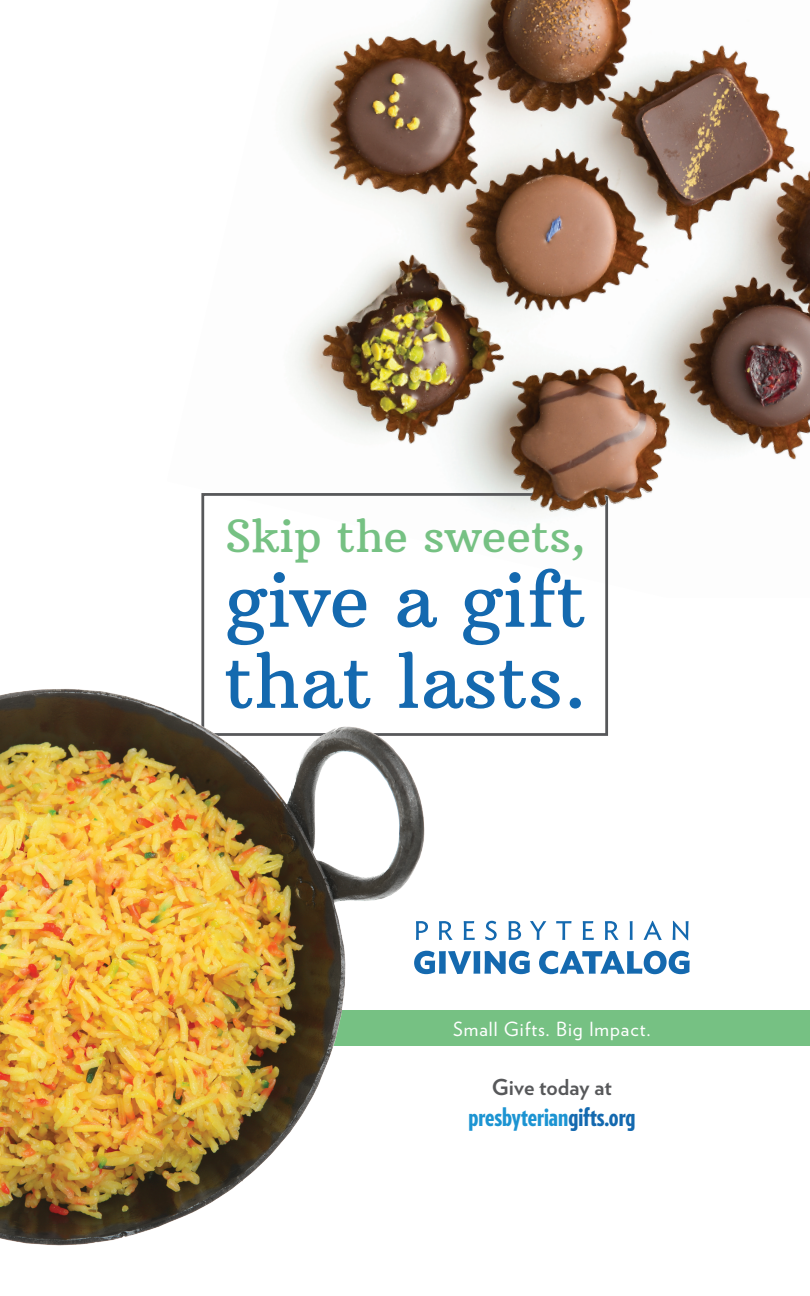
<style>
.page{position:relative;width:810px;height:1296px;background:#fff}
.page>*{position:absolute;margin:0;border:0;box-sizing:border-box;transform-origin:0 0}
.t1{font:73.57px/81.1px "Arbutus Slab";color:#1469af}
.t2{font:45.15px "Arbutus Slab";color:#76c183}
.t3{font:900 25.5px "Verlag Compressed";color:#1c94d2}
.t4{font:700 21.9px "Verlag";color:#57585a}
.t5{font:19.42px "Verlag";letter-spacing:.05em;color:#fff}
.s1{color:#1469af}
</style>
<div class="page">
<img style="left:289px;top:0;width:521px;height:492px">
<div style="left:0;top:1011px;width:810px;height:35px;background:#76c183"></div>
<svg style="left:440px;top:921px;width:13px;height:19px"></svg>
<svg style="left:464px;top:921px;width:11px;height:19px"></svg>
<svg style="left:485px;top:921px;width:12px;height:19px"></svg>
<svg style="left:509px;top:921px;width:12px;height:19px"></svg>
<svg style="left:530px;top:921px;width:16px;height:19px"></svg>
<svg style="left:556px;top:921px;width:16px;height:19px"></svg>
<svg style="left:583px;top:921px;width:11px;height:19px"></svg>
<svg style="left:605px;top:921px;width:14px;height:19px"></svg>
<svg style="left:630px;top:921px;width:3px;height:19px"></svg>
<svg style="left:644px;top:921px;width:18px;height:19px"></svg>
<svg style="left:673px;top:921px;width:16px;height:19px"></svg>
<svg style="left:440px;top:951px;width:90px;height:23px"></svg>
<svg style="left:539px;top:951px;width:151px;height:23px"></svg>
<svg style="left:201px;top:492px;width:408px;height:244px"></svg>
<img style="left:0;top:670px;width:440px;height:576px">
<img style="left:514px;top:468px;width:144px;height:43px">
<p class="t2" style="left:225px;top:507px;width:362px">Skip the sweets,</p>
<p class="t1" style="left:224px;top:560px;width:365px">give a gift that lasts.</p>
<p class="t5" style="left:453px;top:1014px;width:199px">Small Gifts. Big Impact.</p>
<p class="t4" style="left:492px;top:1070px;width:121px">Give today at</p>
<p class="t3" style="left:468px;top:1097px;width:169px">presbyterian<span class="s1">gifts.org</span></p>
</div>
